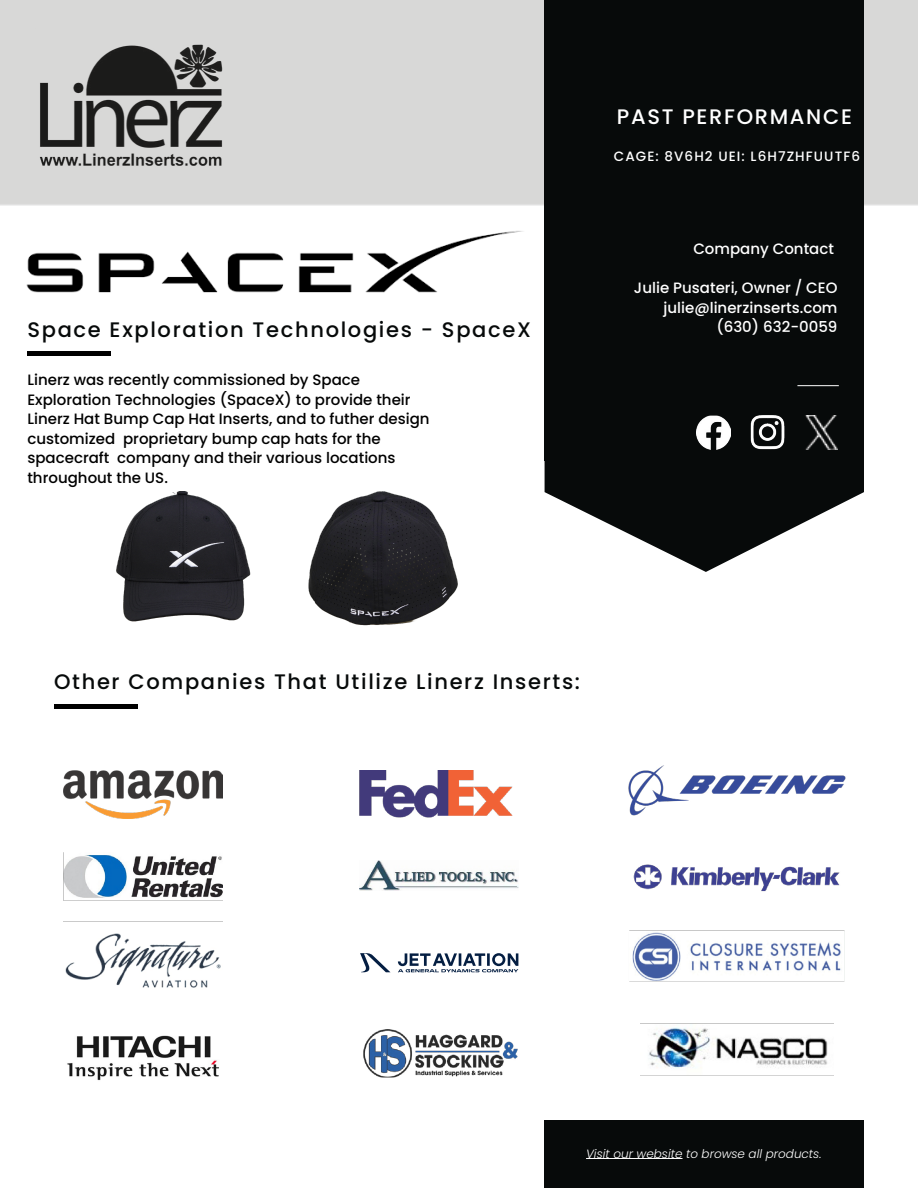
<style>
.page{position:relative;width:918px;height:1188px;background:#fff}
.page>*{position:absolute;margin:0;border:0;box-sizing:border-box;transform-origin:0 0}
.t1{font:500 21px "Poppins";letter-spacing:.08em;color:#070a0a}
.t2{font:500 21px "Poppins";letter-spacing:.08em;color:#fff}
.t3{font:500 15px/19.5px "Poppins";color:#000}
.t4{font:500 15px/19.4px "Poppins";color:#fff;text-align:right}
.t5{font:500 13.5px "Poppins";letter-spacing:.08em;color:#fff}
.t6{font:italic 300 12px "Poppins";color:#fff}
</style>
<div class="page">
<div style="left:0;top:0;width:918px;height:206px;background:#d8d8d7"></div>
<div style="left:545px;top:0;width:319px;height:460px;background:#070a0a"></div>
<svg style="left:545px;top:386px;width:319px;height:186px;fill:#070a0a"></svg>
<hr style="left:797px;top:385px;width:42px;height:1px;background:#fff">
<img style="left:697px;top:416px;width:33px;height:34px">
<img style="left:804px;top:416px;width:34px;height:34px">
<img style="left:742px;top:413px;width:52px;height:39px">
<div style="left:545px;top:1121px;width:319px;height:67px;background:#070a0a"></div>
<hr style="left:586px;top:1158px;width:97px;height:1px;background:#fff">
<div style="left:27px;top:351px;width:84px;height:5px;background:#000"></div>
<hr style="left:54px;top:705px;width:84px;height:4px;background:#000">
<img style="left:63px;top:770px;width:159px;height:48px">
<img style="left:63px;top:852px;width:159px;height:49px">
<img style="left:63px;top:921px;width:159px;height:67px">
<img style="left:67px;top:1035px;width:152px;height:46px">
<img style="left:359px;top:770px;width:154px;height:48px">
<img style="left:359px;top:860px;width:159px;height:31px">
<svg style="left:360px;top:953px;width:30px;height:19px"></svg>
<svg style="left:398px;top:953px;width:120px;height:19px"></svg>
<img style="left:363px;top:1029px;width:155px;height:49px">
<img style="left:628px;top:765px;width:218px;height:51px">
<img style="left:633px;top:864px;width:207px;height:28px">
<img style="left:629px;top:930px;width:216px;height:52px">
<img style="left:649px;top:1027px;width:179px;height:42px">
<img style="left:26px;top:231px;width:497px;height:62px">
<img style="left:35px;top:28px;width:191px;height:151px">
<img style="left:116px;top:491px;width:134px;height:130px">
<img style="left:309px;top:491px;width:149px;height:134px">
<h1 class="t1" style="left:27px;top:317px;width:505px">Space Exploration Technologies - SpaceX</h1>
<p class="t3" style="left:27px;top:370px;width:404px">Linerz was recently commissioned by Space Exploration Technologies (SpaceX) to provide their Linerz Hat Bump Cap Hat Inserts, and to futher design customized proprietary bump cap hats for the spacecraft company and their various locations throughout the US.</p>
<h1 class="t2" style="left:617px;top:104px;width:237px">PAST PERFORMANCE</h1>
<p class="t5" style="left:614px;top:148px;width:248px">CAGE: 8V6H2 UEI: L6H7ZHFUUTF6</p>
<p class="t4" style="left:693px;top:239px;width:142px">Company Contact</p>
<p class="t4" style="left:634px;top:279px;width:205px">Julie Pusateri, Owner / CEO julie@linerzinserts.com (630) 632-0059</p>
<h1 class="t1" style="left:54px;top:670px;width:528px">Other Companies That Utilize Linerz Inserts:</h1>
<p class="t6" style="left:586px;top:1146px;width:237px">Visit our website to browse all products.</p>
</div>
